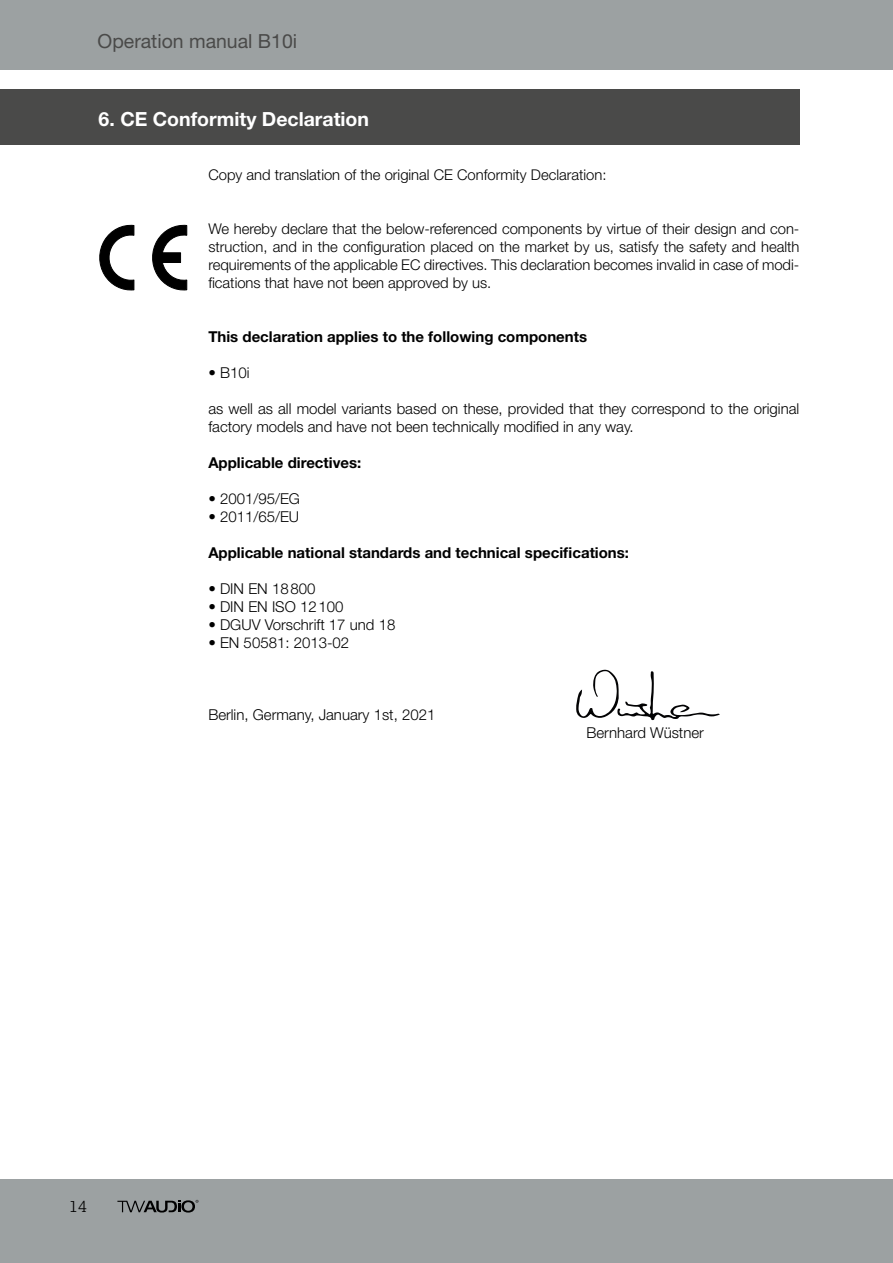
<style>
.page{position:relative;width:893px;height:1263px;background:#fff}
.page>*{position:absolute;margin:0;border:0;box-sizing:border-box;transform-origin:0 0}
.t1{font:700 19.5px "Helvetica Neue LT Std";color:#fff}
.t2{font:19.5px "Helvetica Neue LT Std";color:#4a4a49}
.t3{font:300 16.5px "Lexia";color:#000}
.t4{font:300 15px/18px "Helvetica Neue LT Std";color:#000}
.t5{font:700 15px "Helvetica Neue LT Std";color:#000}
.t6{font:300 14.85px/18px "Helvetica Neue LT Std";color:#000;text-align:justify}
</style>
<div class="page">
<div style="left:0;top:0;width:893px;height:69px;background:#9ca1a2"></div>
<div style="left:0;top:1179px;width:893px;height:84px;background:#9ca1a2"></div>
<svg style="left:117px;top:1200px;width:81px;height:12px"></svg>
<div style="left:0;top:89px;width:150px;height:55px;background:#4a4a49"></div>
<svg style="left:576px;top:670px;width:144px;height:50px"></svg>
<svg style="left:99px;top:224px;width:35px;height:67px"></svg>
<svg style="left:152px;top:224px;width:35px;height:67px"></svg>
<div style="left:82px;top:89px;width:717px;height:55px;background:#4a4a49"></div>
<h1 class="t2" style="left:98px;top:29px;width:201px">Operation manual B10i</h1>
<h1 class="t1" style="left:99px;top:107px;width:272px">6. CE Conformity Declaration</h1>
<p class="t6" style="left:208px;top:165px;width:400px">Copy and translation of the original CE Conformity Declaration:</p>
<p class="t6" style="left:208px;top:219px;width:593px">We hereby declare that the below-referenced components by virtue of their design and con&shy;struction, and in the configuration placed on the market by us, satisfy the safety and health requirements of the applicable EC directives. This declaration becomes invalid in case of modi&shy;fications that have not been approved by us.</p>
<p class="t5" style="left:208px;top:327px;width:380px">This declaration applies to the following components</p>
<p class="t4" style="left:208px;top:363px;width:43px">• B10i</p>
<p class="t4" style="left:208px;top:399px;width:592px">as well as all model variants based on these, provided that they correspond to the original factory models and have not been technically modified in any way.</p>
<p class="t5" style="left:208px;top:453px;width:154px">Applicable directives:</p>
<p class="t4" style="left:208px;top:489px;width:93px">• 2001/95/EG</p>
<p class="t4" style="left:208px;top:507px;width:92px">• 2011/65/EU</p>
<p class="t5" style="left:208px;top:543px;width:422px">Applicable national standards and technical specifications:</p>
<p class="t4" style="left:208px;top:579px;width:109px">• DIN EN 18800</p>
<p class="t4" style="left:208px;top:597px;width:137px">• DIN EN ISO 12100</p>
<p class="t4" style="left:208px;top:615px;width:189px">• DGUV Vorschrift 17 und 18</p>
<p class="t4" style="left:208px;top:633px;width:142px">• EN 50581: 2013-02</p>
<p class="t4" style="left:208px;top:705px;width:229px">Berlin, Germany, January 1st, 2021</p>
<p class="t4" style="left:586px;top:723px;width:119px">Bernhard Wüstner</p>
<p class="t3" style="left:69px;top:1196px;width:19px">14</p>
</div>
